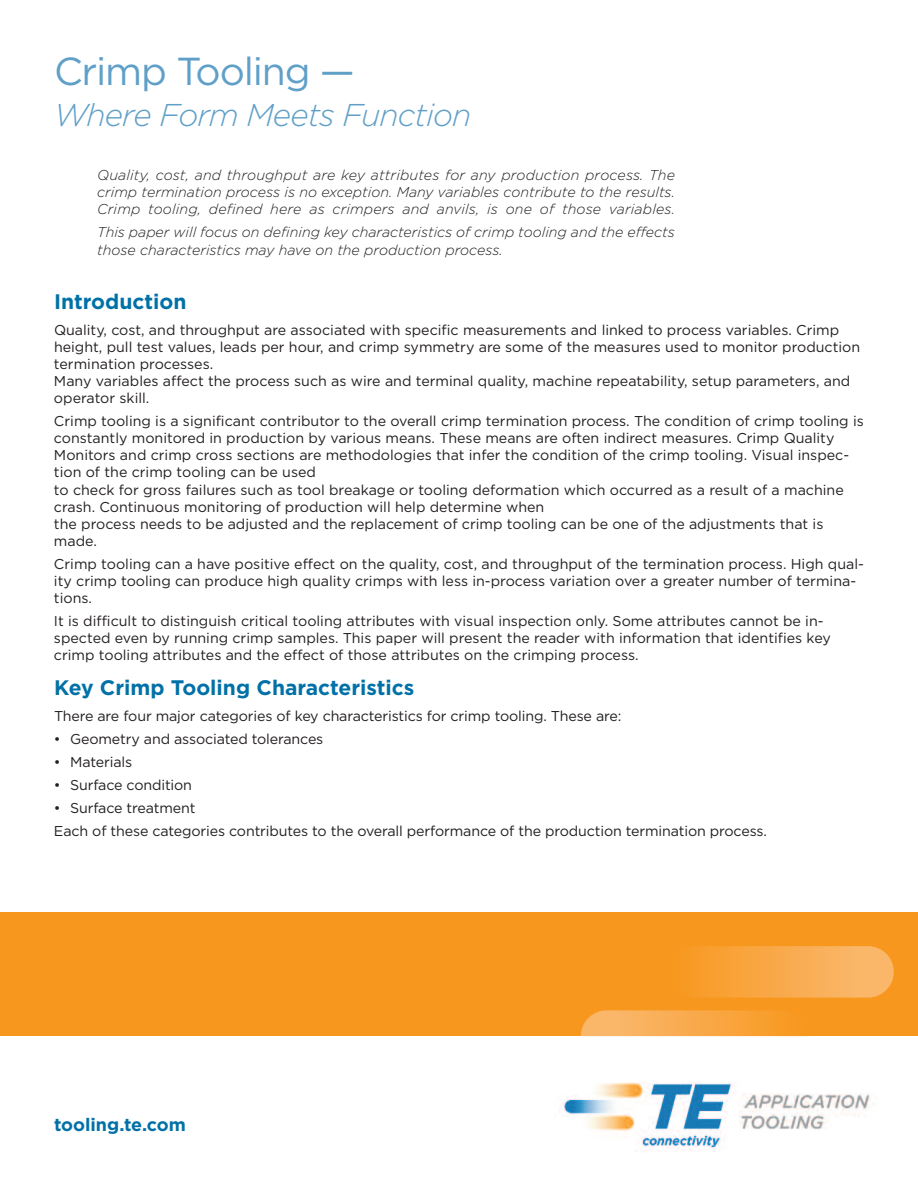
<style>
.page{position:relative;width:918px;height:1188px;background:#fff}
.page>*{position:absolute;margin:0;border:0;box-sizing:border-box;transform-origin:0 0}
.t1{font:39px "Gotham";letter-spacing:-.03em;color:#60a0c8}
.t2{font:italic 300 31.5px "Gotham";letter-spacing:-.03em;color:#60a0c8}
.t3{font:700 21px "Gotham";color:#0071a7}
.t4{font:700 18px "Gotham";color:#0071a7}
.t5{font:14.25px/17.1px "Gotham";color:#231f20}
.t6{font:italic 300 14.25px/17.1px "Gotham";color:#231f20;text-align:justify}
</style>
<div class="page">
<div style="left:0;top:913px;width:918px;height:123px;background:#f7971d"></div>
<img style="left:667px;top:946px;width:227px;height:52px;border-radius:26px">
<img style="left:581px;top:1010px;width:196px;height:26px">
<img style="left:561px;top:1082px;width:314px;height:70px">
<h1 class="t1" style="left:54px;top:58px;width:303px">Crimp Tooling —</h1>
<h2 class="t2" style="left:54px;top:104px;width:419px">Where Form Meets Function</h2>
<p class="t6" style="left:97px;top:168px;width:579px">Quality, cost, and throughput are key attributes for any production process. The crimp termination process is no exception. Many variables contribute to the results.<br>Crimp tooling, defined here as crimpers and anvils, is one of those variables.</p>
<p class="t6" style="left:97px;top:225px;width:579px">This paper will focus on defining key characteristics of crimp tooling and the effects those characteristics may have on the production process.</p>
<h3 class="t3" style="left:54px;top:294px;width:134px">Introduction</h3>
<p class="t5" style="left:54px;top:322px;width:808px">Quality, cost, and throughput are associated with specific measurements and linked to process variables. Crimp height, pull test values, leads per hour, and crimp symmetry are some of the measures used to monitor production termination processes.<br>Many variables affect the process such as wire and terminal quality, machine repeatability, setup parameters, and operator skill.</p>
<p class="t5" style="left:54px;top:414px;width:811px">Crimp tooling is a significant contributor to the overall crimp termination process. The condition of crimp tooling is constantly monitored in production by various means. These means are often indirect measures. Crimp Quality Monitors and crimp cross sections are methodologies that infer the condition of the crimp tooling. Visual inspec&shy;tion of the crimp tooling can be used<br>to check for gross failures such as tool breakage or tooling deformation which occurred as a result of a machine crash. Continuous monitoring of production will help determine when<br>the process needs to be adjusted and the replacement of crimp tooling can be one of the adjustments that is made.</p>
<p class="t5" style="left:54px;top:557px;width:811px">Crimp tooling can a have positive effect on the quality, cost, and throughput of the termination process. High qual&shy;ity crimp tooling can produce high quality crimps with less in-process variation over a greater number of termina&shy;tions.</p>
<p class="t5" style="left:54px;top:614px;width:778px">It is difficult to distinguish critical tooling attributes with visual inspection only. Some attributes cannot be in&shy;spected even by running crimp samples. This paper will present the reader with information that identifies key crimp tooling attributes and the effect of those attributes on the crimping process.</p>
<h3 class="t3" style="left:54px;top:680px;width:362px">Key Crimp Tooling Characteristics</h3>
<p class="t5" style="left:54px;top:708px;width:569px">There are four major categories of key characteristics for crimp tooling. These are:</p>
<p class="t5" style="left:54px;top:731px;width:271px">• Geometry and associated tolerances</p>
<p class="t5" style="left:54px;top:755px;width:80px">• Materials</p>
<p class="t5" style="left:54px;top:778px;width:140px">• Surface condition</p>
<p class="t5" style="left:54px;top:798px;width:714px;line-height:23.1px">• Surface treatment<br>Each of these categories contributes to the overall performance of the production termination process.</p>
<p class="t4" style="left:54px;top:1118px;width:133px">tooling.te.com</p>
</div>
